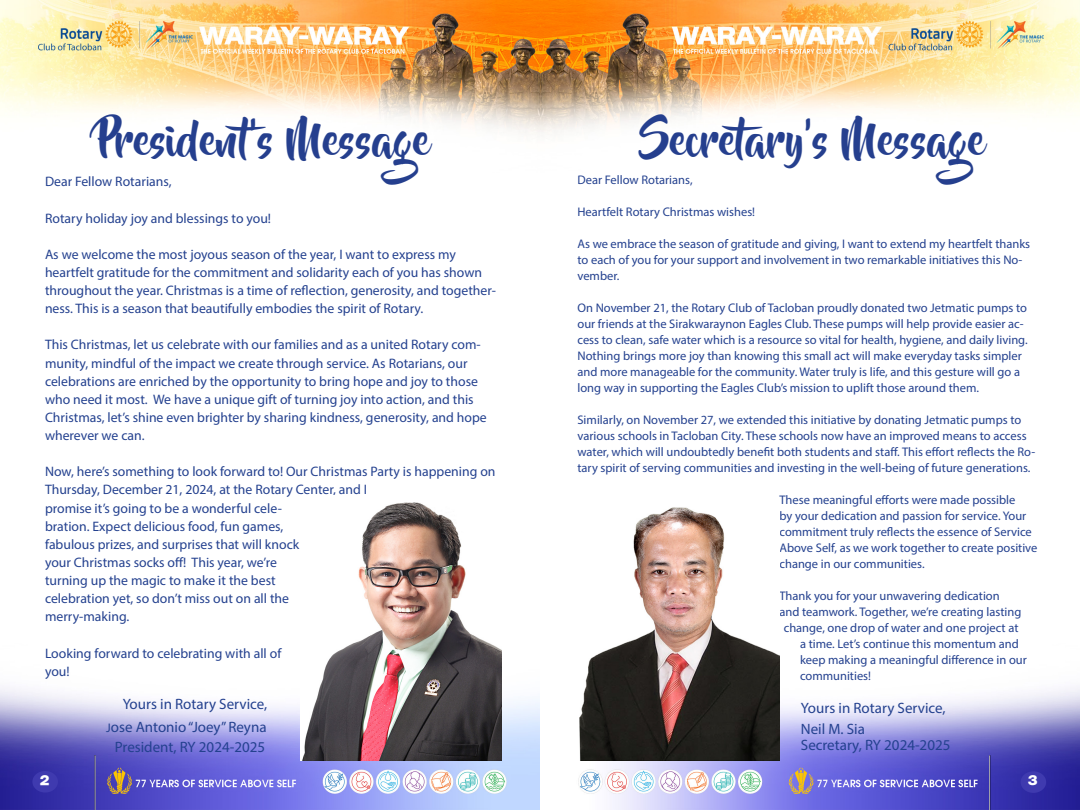
<style>
.page{position:relative;width:1080px;height:810px;background:#fff}
.page>*{position:absolute;margin:0;border:0;box-sizing:border-box;transform-origin:0 0}
.t1{font:43.38px "Beyond The Mountains";color:#253f8e}
.t2{font:15px "Myriad Pro";color:#24418f}
.t3{font:15px "Minion Pro";color:#fff}
.t4{font:13.75px/18.1px "Myriad Pro";color:#24418f}
.t5{font:13.75px "Agent Ext DB Bold";color:#fff}
.t6{font:12.5px/16px "Myriad Pro";color:#24418f}
.s1{font-size:12.5px}
</style>
<div class="page">
<img style="left:0;top:0;width:1080px;height:810px">
<img style="left:301px;top:496px;width:201px;height:264px">
<img style="left:580px;top:497px;width:199px;height:263px">
<div style="left:1021px;top:771px;width:25px;height:22px;background:#3f3aaf;border-radius:50%"></div>
<div style="left:32px;top:771px;width:26px;height:22px;background:#3f3aaf;border-radius:50%"></div>
<p class="t1" style="left:98px;top:117px;width:334px">President’s Message</p>
<p class="t4" style="left:45px;top:172px;width:128px">Dear Fellow Rotarians,</p>
<p class="t4" style="left:45px;top:209px;width:228px">Rotary holiday joy and blessings to you!</p>
<p class="t4" style="left:45px;top:245px;width:453px">As we welcome the most joyous season of the year, I want to express my heartfelt gratitude for the commitment and solidarity each of you has shown throughout the year. Christmas is a time of reflection, generosity, and together&shy;ness. This is a season that beautifully embodies the spirit of Rotary.</p>
<p class="t4" style="left:45px;top:336px;width:443px">This Christmas, let us celebrate with our families and as a united Rotary com&shy;munity, mindful of the impact we create through service. As Rotarians, our celebrations are enriched by the opportunity to bring hope and joy to those who need it most. We have a unique gift of turning joy into action, and this Christmas, let’s shine even brighter by sharing kindness, generosity, and hope wherever we can.</p>
<p class="t4" style="left:45px;top:462px;width:452px">Now, here’s something to look forward to! Our Christmas Party is happening on<br>Thursday, December 21, 2024, at the Rotary Center, and I</p>
<p class="t4" style="left:45px;top:499px;width:256px">promise it’s going to be a wonderful cele&shy;bration. Expect delicious food, fun games, fabulous prizes, and surprises that will knock your Christmas socks off! This year, we’re turning up the magic to make it the best celebration yet, so don’t miss out on all the merry-making.</p>
<p class="t4" style="left:45px;top:644px;width:238px">Looking forward to celebrating with all of you!</p>
<p class="t1" style="left:639px;top:117px;width:347px">Secretary’s Message</p>
<p class="t6" style="left:578px;top:171px;width:117px">Dear Fellow Rotarians,</p>
<p class="t6" style="left:578px;top:203px;width:179px">Heartfelt Rotary Christmas wishes!</p>
<p class="t6" style="left:578px;top:235px;width:454px">As we embrace the season of gratitude and giving, I want to extend my heartfelt thanks to each of you for your support and involvement in two remarkable initiatives this No&shy;vember.</p>
<p class="t6" style="left:578px;top:299px;width:452px">On November 21, the Rotary Club of Tacloban proudly donated two Jetmatic pumps to our friends at the Sirakwaraynon Eagles Club. These pumps will help provide easier ac&shy;cess to clean, safe water which is a resource so vital for health, hygiene, and daily living.<br>Nothing brings more joy than knowing this small act will make everyday tasks simpler and more manageable for the community. Water truly is life, and this gesture will go a long way in supporting the Eagles Club’s mission to uplift those around them.</p>
<p class="t6" style="left:578px;top:411px;width:459px">Similarly, on November 27, we extended this initiative by donating Jetmatic pumps to various schools in Tacloban City. These schools now have an improved means to access water, which will undoubtedly benefit both students and staff. This effort reflects the Ro&shy;tary spirit of serving communities and investing in the well-being of future generations.</p>
<p class="t6" style="left:779px;top:491px;width:259px">These meaningful efforts were made possible<br>by your dedication and passion for service. Your commitment truly reflects the essence of Service Above Self, as we work together to create positive change in our communities.</p>
<p class="t6" style="left:779px;top:587px;width:222px">Thank you for your unwavering dedication</p>
<p class="t6" style="left:779px;top:603px;width:243px">and teamwork. Together, we’re creating lasting</p>
<p class="t6" style="left:784px;top:619px;width:236px">change, one drop of water and one project at</p>
<p class="t6" style="left:800px;top:635px;width:220px">a time. Let’s continue this momentum and</p>
<p class="t6" style="left:800px;top:651px;width:228px">keep making a meaningful difference in our</p>
<p class="t6" style="left:800px;top:667px;width:73px">communities!</p>
<p class="t2" style="left:123px;top:695px;width:146px">Yours in Rotary Service,</p>
<p class="t2" style="left:801px;top:698px;width:146px">Yours in Rotary Service,</p>
<p class="t2" style="left:801px;top:736px;width:151px">Secretary, RY 2024-2025</p>
<p class="t2" style="left:106px;top:718px;width:162px"><span class="s1">J</span>ose Antonio “Joey” Reyna</p>
<p class="t2" style="left:115px;top:738px;width:152px">President, RY 2024-2025</p>
<p class="t2" style="left:801px;top:720px;width:66px">Neil M. Sia</p>
<p class="t5" style="left:40px;top:772px;width:11px">2</p>
<p class="t5" style="left:1028px;top:773px;width:11px">3</p>
<p class="t3" style="left:43px;top:772px;width:9px">4</p>
<p class="t3" style="left:1031px;top:772px;width:9px">5</p>
</div>
